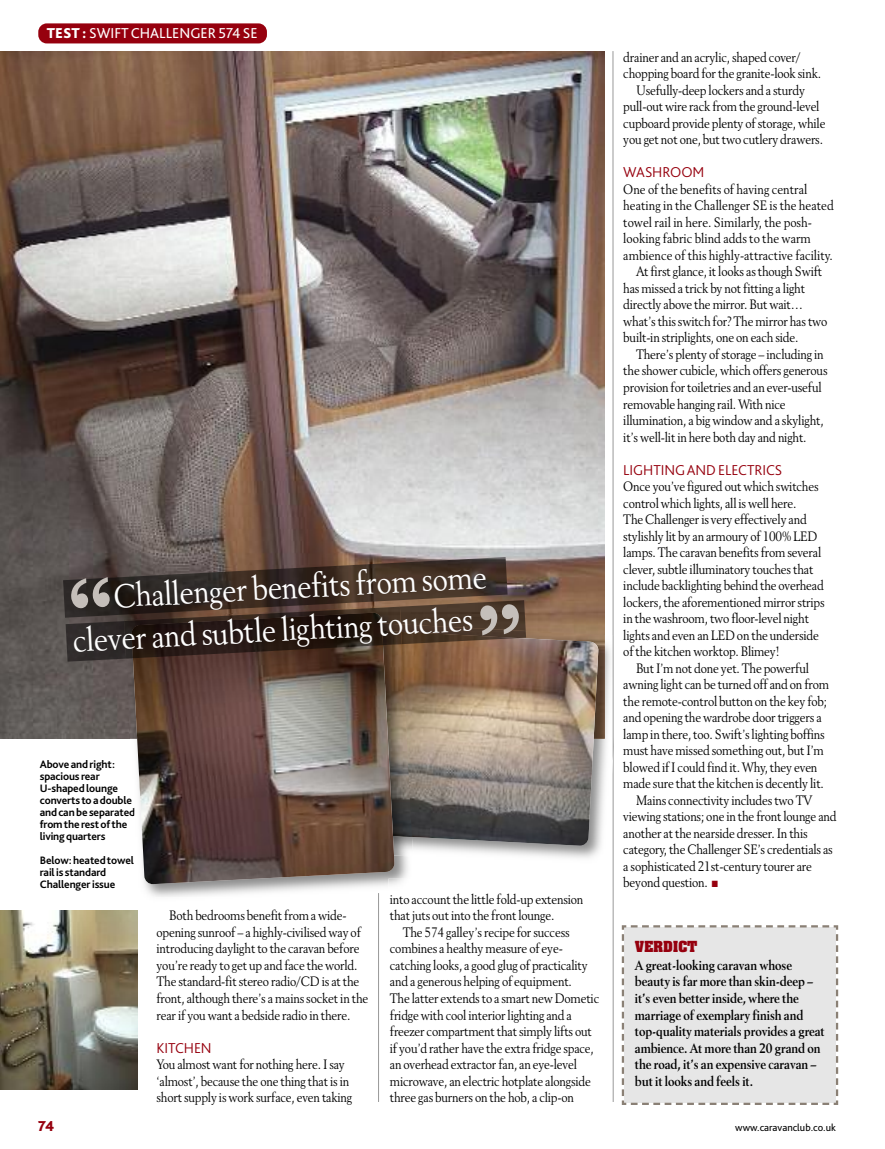
<style>
.page{position:relative;width:885px;height:1149px;background:#fff}
.page>*{position:absolute;margin:0;border:0;box-sizing:border-box;transform-origin:0 0}
.t1{font:33px "Revival 565 BT";color:#fff;scale:.9 1}
.t2{font:300 15px "Bliss Pro";letter-spacing:-.005em;color:#96000e}
.t3{font:15px "Bliss Pro";color:#fff}
.t4{font:700 15px "Aachen BT";letter-spacing:-.02em;color:#96000e}
.t5{font:800 15px "Bliss Pro";color:#96000e}
.t6{font:13.5px/16.5px "Revival 565 BT";letter-spacing:-.015em;color:#000;scale:.9 1}
.t7{font:700 13.5px/16.5px "Revival 565 BT";letter-spacing:-.005em;color:#000;scale:.9 1}
.t8{font:700 11.25px/12px "Bliss Pro";letter-spacing:-.01em;color:#000}
.t9{font:10.5px "Bliss Pro";color:#000}
.s1{font-weight:800}
.s2{color:#96000e}
</style>
<div class="page">
<img style="left:0;top:51px;width:604px;height:687px">
<svg style="left:612px;top:923px;width:227px;height:182px;background:#e4e4e4"></svg>
<div style="left:38px;top:23px;width:229px;height:20px;background:#96000e;border-radius:9px"></div>
<hr style="left:612px;top:51px;width:1px;height:1050px;background:#999">
<hr style="left:378px;top:892px;width:1px;height:209px;background:#999">
<img style="left:613px;top:635px;width:1px;height:111px">
<img style="left:414px;top:635px;width:197px;height:223px">
<img style="left:598px;top:630px;width:6px;height:108px">
<img style="left:612px;top:635px;width:1px;height:125px">
<img style="left:394px;top:630px;width:204px;height:215px">
<img style="left:130px;top:738px;width:284px;height:158px">
<img style="left:388px;top:878px;width:26px;height:13px">
<img style="left:394px;top:738px;width:19px;height:118px">
<img style="left:131px;top:658px;width:263px;height:226px">
<img style="left:0;top:910px;width:138px;height:179px">
<img style="left:401px;top:600px;width:124px;height:24px">
<img style="left:66px;top:621px;width:60px;height:40px">
<img style="left:402px;top:624px;width:124px;height:14px">
<img style="left:402px;top:631px;width:116px;height:13px">
<img style="left:124px;top:617px;width:277px;height:41px">
<img style="left:382px;top:623px;width:20px;height:22px">
<img style="left:132px;top:617px;width:249px;height:16px">
<img style="left:63px;top:557px;width:444px;height:60px">
<svg style="left:70px;top:577px;width:40px;height:31px"></svg>
<svg style="left:480px;top:603px;width:39px;height:32px"></svg>
<p class="t3" style="left:47px;top:26px;width:212px"><span class="s1">TEST :</span> SWIFTCHALLENGER 574SE</p>
<h1 class="t1" style="left:113px;top:582px;width:416px;rotate:-3deg">Challenger benefits from some</h1>
<h1 class="t1" style="left:72px;top:626px;width:446px;rotate:-3deg">clever and subtle lighting touches</h1>
<p class="t8" style="left:40px;top:758px;width:97px">Above andright: spacious rear<br>U-shapedlounge converts toadouble andcanbe separated fromthe restofthe livingquarters</p>
<p class="t8" style="left:40px;top:854px;width:96px">Below:heatedtowel railis standard<br>Challengerissue</p>
<p class="t6" style="left:156px;top:908px;width:237px;text-indent:13px">Both bedrooms benefit from a wide&shy;opening sunroof – a highly-civilised way of introducing daylight to the caravan before you’re ready to get up and face the world.<br>The standard-fit stereo radio/CD is at the front, although there’s a mains socket in the rear if you want a bedside radio in there.</p>
<p class="t2" style="left:156px;top:1040px;width:57px">KITCHEN</p>
<p class="t6" style="left:156px;top:1056px;width:219px">You almost want for nothing here. I say ‘almost’, because the one thing that is in short supply is work surface, even taking</p>
<p class="t6" style="left:390px;top:891px;width:216px">into account the little fold-up extension that juts out into the front lounge.</p>
<p class="t6" style="left:390px;top:924px;width:234px;text-indent:13px">The 574 galley’s recipe for success combines a healthy measure of eye&shy;catching looks, a good glug of practicality and a generous helping of equipment.<br>The latter extends to a smart new Dometic fridge with cool interior lighting and a freezer compartment that simply lifts out if you’d rather have the extra fridge space, an overhead extractor fan, an eye-level microwave, an electric hotplate alongside three gas burners on the hob, a clip-on</p>
<p class="t6" style="left:623px;top:50px;width:199px">drainer and an acrylic, shaped cover/</p>
<p class="t6" style="left:623px;top:66px;width:221px">chopping board for the granite-look sink.</p>
<p class="t6" style="left:636px;top:83px;width:189px">Usefully-deep lockers and a sturdy</p>
<p class="t6" style="left:623px;top:99px;width:219px">pull-out wire rack from the ground-level</p>
<p class="t6" style="left:623px;top:116px;width:226px">cupboard provide plenty of storage, while</p>
<p class="t6" style="left:623px;top:132px;width:223px">you get not one, but two cutlery drawers.</p>
<p class="t2" style="left:623px;top:165px;width:83px">WASHROOM</p>
<p class="t6" style="left:623px;top:182px;width:206px">One of the benefits of having central</p>
<p class="t6" style="left:623px;top:198px;width:235px">heating in the Challenger SE is the heated</p>
<p class="t6" style="left:623px;top:215px;width:211px">towel rail in here. Similarly, the posh-</p>
<p class="t6" style="left:623px;top:231px;width:210px">looking fabric blind adds to the warm</p>
<p class="t6" style="left:623px;top:248px;width:234px">ambience of this highly-attractive facility.</p>
<p class="t6" style="left:636px;top:264px;width:208px">At first glance, it looks as though Swift</p>
<p class="t6" style="left:623px;top:281px;width:203px">has missed a trick by not fitting a light</p>
<p class="t6" style="left:623px;top:297px;width:201px">directly above the mirror. But wait…</p>
<p class="t6" style="left:623px;top:314px;width:228px">what’s this switch for? The mirror has two</p>
<p class="t6" style="left:623px;top:330px;width:196px">built-in striplights, one on each side.</p>
<p class="t6" style="left:636px;top:347px;width:210px">There’s plenty of storage – including in</p>
<p class="t6" style="left:623px;top:363px;width:228px">the shower cubicle, which offers generous</p>
<p class="t6" style="left:623px;top:380px;width:222px">provision for toiletries and an ever-useful</p>
<p class="t6" style="left:623px;top:396px;width:182px">removable hanging rail. With nice</p>
<p class="t6" style="left:623px;top:413px;width:224px">illumination, a big window and a skylight,</p>
<p class="t6" style="left:623px;top:429px;width:205px">it’s well-lit in here both day and night.</p>
<p class="t2" style="left:623px;top:462px;width:160px">LIGHTINGANDELECTRICS</p>
<p class="t6" style="left:623px;top:479px;width:225px">Once you’ve figured out which switches control which lights, all is well here.<br>The Challenger is very effectively and stylishly lit by an armoury of 100% LED lamps. The caravan benefits from several clever, subtle illuminatory touches that include backlighting behind the overhead lockers, the aforementioned mirror strips in the washroom, two floor-level night lights and even an LED on the underside of the kitchen worktop. Blimey!</p>
<p class="t6" style="left:636px;top:660px;width:194px">But I’m not done yet. The powerful</p>
<p class="t6" style="left:623px;top:677px;width:230px">awning light can be turned off and on from</p>
<p class="t6" style="left:623px;top:693px;width:228px">the remote-control button on the key fob;</p>
<p class="t6" style="left:623px;top:710px;width:222px">and opening the wardrobe door triggers a</p>
<p class="t6" style="left:623px;top:726px;width:225px">lamp in there, too. Swift’s lighting boffins</p>
<p class="t6" style="left:623px;top:743px;width:224px">must have missed something out, but I’m</p>
<p class="t6" style="left:623px;top:759px;width:217px">blowed if I could find it. Why, they even</p>
<p class="t6" style="left:623px;top:776px;width:224px">made sure that the kitchen is decently lit.</p>
<p class="t6" style="left:636px;top:792px;width:197px">Mains connectivity includes two TV</p>
<p class="t6" style="left:623px;top:809px;width:238px">viewing stations; one in the front lounge and</p>
<p class="t6" style="left:623px;top:825px;width:206px">another at the nearside dresser. In this</p>
<p class="t6" style="left:623px;top:842px;width:234px">category, the Challenger SE’s credentials as</p>
<p class="t6" style="left:623px;top:858px;width:211px">a sophisticated 21st-century tourer are</p>
<p class="t6" style="left:623px;top:875px;width:107px">beyond question. <span class="s2">■</span></p>
<p class="t4" style="left:634px;top:941px;width:64px">VERDICT</p>
<p class="t7" style="left:634px;top:957px;width:212px">A great-looking caravan whose beauty is far more than skin-deep – it’s even better inside, where the marriage of exemplary finish and top-quality materials provides a great ambience. At more than 20 grand on the road, it’s an expensive caravan – but it looks and feels it.</p>
<p class="t5" style="left:38px;top:1118px;width:18px">74</p>
<p class="t9" style="left:735px;top:1121px;width:102px">www.caravanclub.co.uk</p>
</div>
